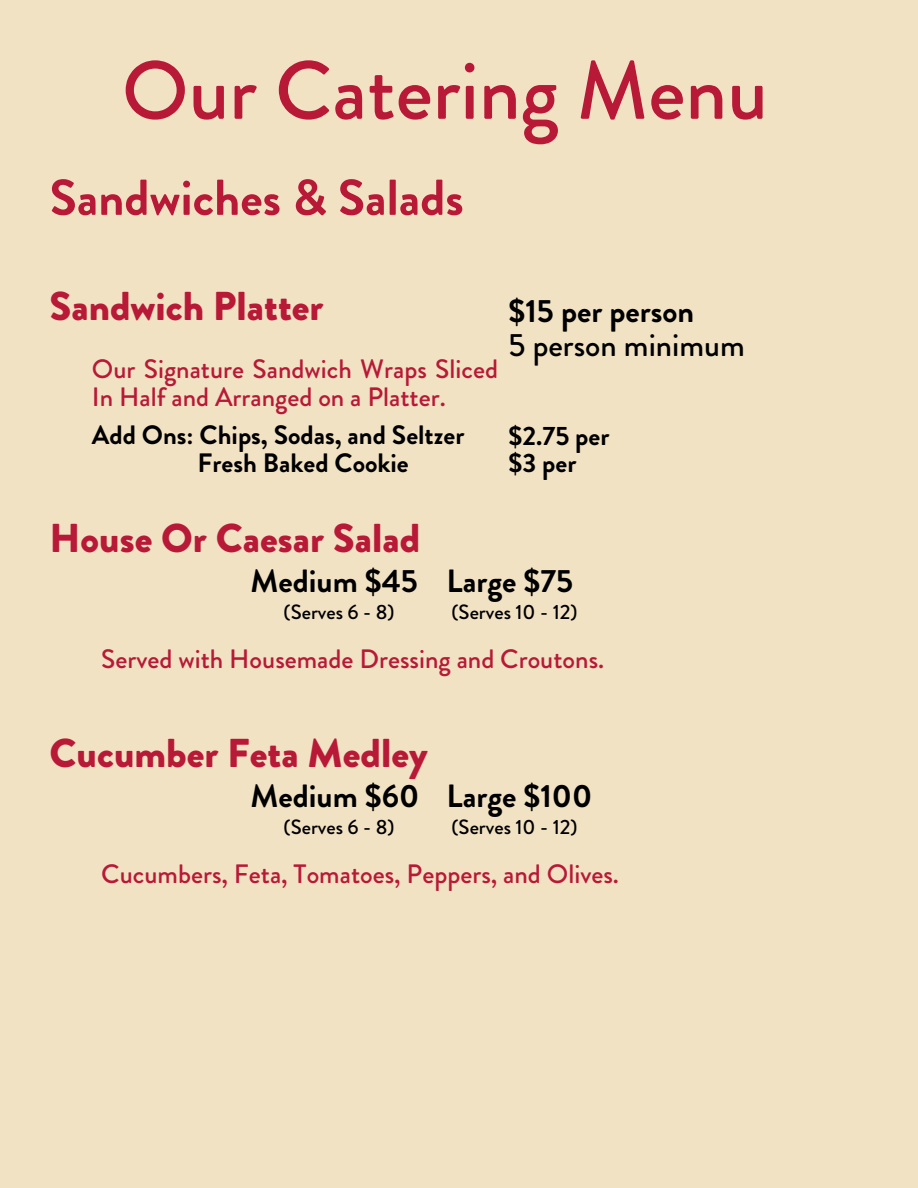
<style>
.page{position:relative;width:918px;height:1188px;background:#f2e2c4}
.page>*{position:absolute;margin:0;border:0;box-sizing:border-box;transform-origin:0 0}
.t1{font:500 82.35px "Brandon Grotesque";color:#b81937}
.t2{font:700 50.25px "Brandon Grotesque";color:#b81937}
.t3{font:900 40.2px "Brandon Grotesque";color:#b81937}
.t4{font:700 32.1px "Brandon Grotesque";color:#000}
.t5{font:500 32.1px "Brandon Grotesque";color:#000}
.t6{font:500 26.55px/28.2px "Brandon Grotesque";color:#b81937}
.t7{font:700 26.55px/28.2px "Brandon Grotesque";color:#000}
.t8{font:500 20.55px "Brandon Grotesque";color:#000}
</style>
<div class="page">
<h1 class="t1" style="left:122px;top:32px;width:648px">Our Catering Menu</h1>
<h2 class="t2" style="left:50px;top:162px;width:416px">Sandwiches &amp; Salads</h2>
<h3 class="t3" style="left:50px;top:278px;width:275px">Sandwich Platter</h3>
<p class="t4" style="left:509px;top:289px;width:187px">$15 per person</p>
<p class="t5" style="left:509px;top:322px;width:238px">5 person minimum</p>
<p class="t6" style="left:92px;top:355px;width:408px">Our Signature Sandwich Wraps Sliced<br>In Half and Arranged on a Platter.</p>
<p class="t7" style="left:198px;top:421px;width:268px;text-indent:-106px">Add Ons: Chips, Sodas, and Seltzer<br>Fresh Baked Cookie</p>
<p class="t7" style="left:509px;top:422px;width:102px">$2.75 per</p>
<p class="t7" style="left:509px;top:449px;width:69px">$3 per</p>
<h3 class="t3" style="left:50px;top:510px;width:372px">House Or Caesar Salad</h3>
<p class="t4" style="left:250px;top:558px;width:324px">Medium $45 Large $75</p>
<p class="t8" style="left:284px;top:597px;width:113px">(Serves 6 - 8)</p>
<p class="t8" style="left:452px;top:597px;width:127px">(Serves 10 - 12)</p>
<p class="t6" style="left:101px;top:645px;width:504px">Served with Housemade Dressing and Croutons.</p>
<h3 class="t3" style="left:50px;top:725px;width:380px">Cucumber Feta Medley</h3>
<p class="t4" style="left:250px;top:774px;width:170px">Medium $60</p>
<p class="t8" style="left:284px;top:813px;width:113px">(Serves 6 - 8)</p>
<p class="t6" style="left:101px;top:860px;width:519px">Cucumbers, Feta, Tomatoes, Peppers, and Olives.</p>
<p class="t4" style="left:446px;top:774px;width:147px">Large $100</p>
<p class="t8" style="left:452px;top:813px;width:127px">(Serves 10 - 12)</p>
</div>
